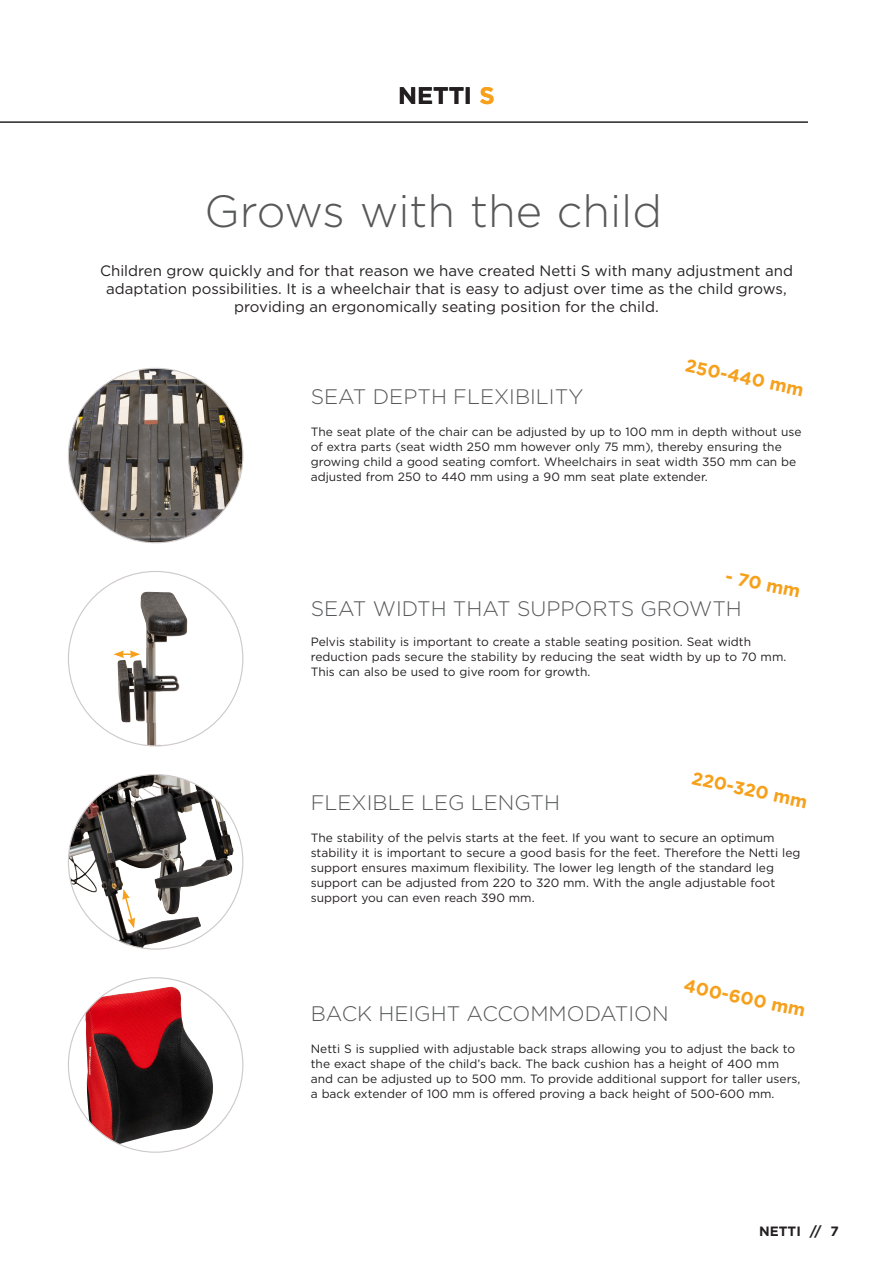
<style>
.page{position:relative;width:893px;height:1263px;background:#fff}
.page>*{position:absolute;margin:0;border:0;box-sizing:border-box;transform-origin:0 0}
.Afsnitsformat_2{font:300 45px "Gotham";color:#57585a}
.UK_-_NETTI_-_logofon{font:700 24px "Gotham";letter-spacing:-.005em;color:#231f20}
.Heading_CAPS_14{font:300 21px "Gotham";color:#57585a}
.t1{font:700 18px "Gotham";color:#f6a01b}
.Brød_8_10{font:15px/18px "Gotham";color:#231f20;text-align:center}
.t2{font:700 13.5px "Gotham";color:#231f20}
.sparepart_-_tekst{font:12px/15px "Gotham";color:#231f20}
.s1{color:#f6a01b}
</style>
<div class="page">
<hr style="left:0;top:122px;width:808px;height:1px;background:#231f20">
<img style="left:68px;top:368px;width:175px;height:175px;border-radius:87px">
<img style="left:118px;top:592px;width:69px;height:154px">
<img style="left:69px;top:775px;width:165px;height:173px">
<img style="left:85px;top:987px;width:132px;height:157px">
<img style="left:133px;top:648px;width:48px;height:75px">
<svg style="left:114px;top:650px;width:26px;height:8px"></svg>
<svg style="left:122px;top:889px;width:13px;height:39px"></svg>
<p class="UK_-_NETTI_-_logofon" style="left:398px;top:80px;width:98px">NETTI <span class="s1">S</span></p>
<p class="Afsnitsformat_2" style="left:205px;top:183px;width:459px">Grows with the child</p>
<p class="Brød_8_10" style="left:100px;top:261px;width:694px">Children grow quickly and for that reason we have created Netti S with many adjustment and adaptation possibilities. It is a wheelchair that is easy to adjust over time as the child grows, providing an ergonomically seating position for the child.</p>
<p class="t1" style="left:688px;top:353px;width:122px;rotate:12deg">250-440 mm</p>
<p class="Heading_CAPS_14" style="left:311px;top:383px;width:274px">SEAT DEPTH FLEXIBILITY</p>
<p class="sparepart_-_tekst" style="left:311px;top:424px;width:492px">The seat plate of the chair can be adjusted by up to 100 mm in depth without use of extra parts (seat width 250 mm however only 75 mm), thereby ensuring the growing child a good seating comfort. Wheelchairs in seat width 350 mm can be adjusted from 250 to 440 mm using a 90 mm seat plate extender.</p>
<p class="t1" style="left:728px;top:564px;width:78px;rotate:12deg">- 70 mm</p>
<p class="Heading_CAPS_14" style="left:311px;top:595px;width:433px">SEAT WIDTH THAT SUPPORTS GROWTH</p>
<p class="sparepart_-_tekst" style="left:311px;top:633px;width:477px">Pelvis stability is important to create a stable seating position. Seat width reduction pads secure the stability by reducing the seat width by up to 70 mm.<br>This can also be used to give room for growth.</p>
<p class="t1" style="left:694px;top:766px;width:119px;rotate:12deg">220-320 mm</p>
<p class="Heading_CAPS_14" style="left:311px;top:789px;width:251px">FLEXIBLE LEG LENGTH</p>
<p class="sparepart_-_tekst" style="left:311px;top:830px;width:491px">The stability of the pelvis starts at the feet. If you want to secure an optimum stability it is important to secure a good basis for the feet. Therefore the Netti leg support ensures maximum flexibility. The lower leg length of the standard leg support can be adjusted from 220 to 320 mm. With the angle adjustable foot support you can even reach 390 mm.</p>
<p class="t1" style="left:687px;top:973px;width:125px;rotate:12deg">400-600 mm</p>
<p class="Heading_CAPS_14" style="left:311px;top:1000px;width:359px">BACK HEIGHT ACCOMMODATION</p>
<p class="sparepart_-_tekst" style="left:311px;top:1041px;width:491px">Netti S is supplied with adjustable back straps allowing you to adjust the back to the exact shape of the child’s back. The back cushion has a height of 400 mm and can be adjusted up to 500 mm. To provide additional support for taller users, a back extender of 100 mm is offered proving a back height of 500-600 mm.</p>
<p class="t2" style="left:759px;top:1222px;width:81px">NETTI // 7</p>
</div>
